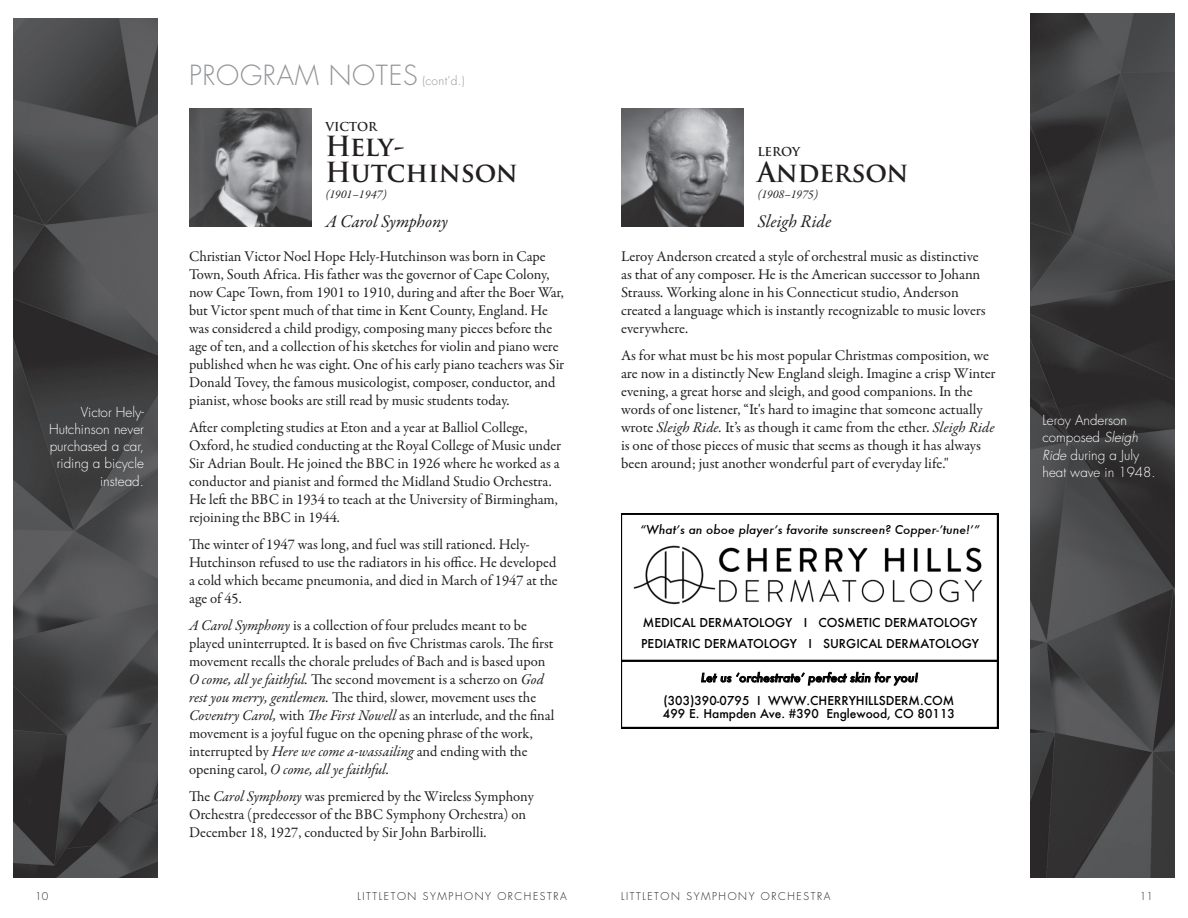
<style>
.page{position:relative;width:1188px;height:918px;background:#fff}
.page>*{position:absolute;margin:0;border:0;box-sizing:border-box;transform-origin:0 0}
.t1{font:700 27px/25.5px "Trajan Pro";color:#231f20}
.t2{font:300 27px "Futura Std";letter-spacing:.025em;color:#939598}
.t3{font:italic 18px "Garamond Premr Pro";color:#231f20}
.Body{font:15px/18px "Garamond Premr Pro";color:#231f20}
.Body_Copy{font:300 13.5px/17.2px "Futura Std";color:#fff}
.Body-2{font:300 13.5px/17.2px "Futura Std";color:#fff;text-align:right}
.Body_Copy-2{font:italic 300 13.5px "Futura Std";color:#fff}
.t4{font:500 12px/20.1px "Futura";color:#000}
.t5{font:italic 500 12px "Futura";color:#000}
.t6{font:italic 12px "Garamond Premr Pro";color:#231f20}
.t7{font:700 12px "Trajan Pro";letter-spacing:-.005em;color:#231f20}
.t8{font:300 12px "Futura Std";color:#939598}
.t9{font:italic 500 11.7px "Futura";letter-spacing:.005em;color:#000}
.t10{font:300 10.5px "Futura Std";letter-spacing:.15em;color:#231f20}
.s1{font-style:italic}
</style>
<div class="page">
<img style="left:14px;top:18px;width:144px;height:860px">
<img style="left:1030px;top:14px;width:144px;height:864px">
<img style="left:189px;top:108px;width:123px;height:119px">
<img style="left:621px;top:108px;width:123px;height:119px">
<svg style="left:621px;top:513px;width:378px;height:216px"></svg>
<p class="t2" style="left:189px;top:59px;width:230px">PROGRAM NOTES</p>
<p class="t8" style="left:422px;top:74px;width:44px">(cont’d.)</p>
<p class="t7" style="left:325px;top:119px;width:53px">VICTOR</p>
<p class="t1" style="left:325px;top:134px;width:194px">Hely-<br>Hutchinson</p>
<p class="t6" style="left:325px;top:187px;width:63px">(1901–1947)</p>
<p class="t3" style="left:325px;top:210px;width:124px">A Carol Symphony</p>
<p class="t7" style="left:757px;top:144px;width:45px">LEROY</p>
<p class="t1" style="left:757px;top:159px;width:153px">Anderson</p>
<p class="t6" style="left:757px;top:187px;width:62px">(1908–1975)</p>
<p class="t3" style="left:757px;top:210px;width:76px">Sleigh Ride</p>
<p class="Body" style="left:189px;top:248px;width:377px">Christian Victor Noel Hope Hely-Hutchinson was born in Cape Town, South Africa. His father was the governor of Cape Colony, now Cape Town, from 1901 to 1910, during and after the Boer War, but Victor spent much of that time in Kent County, England. He was considered a child prodigy, composing many pieces before the age of ten, and a collection of his sketches for violin and piano were published when he was eight. One of his early piano teachers was Sir Donald Tovey, the famous musicologist, composer, conductor, and pianist, whose books are still read by music students today.</p>
<p class="Body" style="left:189px;top:419px;width:374px">After completing studies at Eton and a year at Balliol College, Oxford, he studied conducting at the Royal College of Music under Sir Adrian Boult. He joined the BBC in 1926 where he worked as a conductor and pianist and formed the Midland Studio Orchestra.<br>He left the BBC in 1934 to teach at the University of Birmingham, rejoining the BBC in 1944.</p>
<p class="Body" style="left:189px;top:536px;width:370px">The winter of 1947 was long, and fuel was still rationed. Hely-Hutchinson refused to use the radiators in his office. He developed a cold which became pneumonia, and died in March of 1947 at the age of 45.</p>
<p class="Body" style="left:189px;top:617px;width:367px"><span class="s1">A Carol Symphony</span> is a collection of four preludes meant to be played uninterrupted. It is based on five Christmas carols. The first movement recalls the chorale preludes of Bach and is based upon <span class="s1">O come, all ye faithful.</span> The second movement is a scherzo on <span class="s1">God rest you merry, gentlemen.</span> The third, slower, movement uses the <span class="s1">Coventry Carol,</span> with <span class="s1">The First Nowell</span> as an interlude, and the final movement is a joyful fugue on the opening phrase of the work, interrupted by <span class="s1">Here we come a-wassailing</span> and ending with the opening carol, <span class="s1">O come, all ye faithful.</span></p>
<p class="Body" style="left:189px;top:788px;width:346px">The <span class="s1">Carol Symphony</span> was premiered by the Wireless Symphony<br>Orchestra (predecessor of the BBC Symphony Orchestra) on<br>December 18, 1927, conducted by Sir John Barbirolli.</p>
<p class="Body" style="left:621px;top:248px;width:366px">Leroy Anderson created a style of orchestral music as distinctive as that of any composer. He is the American successor to Johann Strauss. Working alone in his Connecticut studio, Anderson created a language which is instantly recognizable to music lovers everywhere.</p>
<p class="Body" style="left:621px;top:347px;width:376px">As for what must be his most popular Christmas composition, we are now in a distinctly New England sleigh. Imagine a crisp Winter evening, a great horse and sleigh, and good companions. In the words of one listener, “It's hard to imagine that someone actually wrote <span class="s1">Sleigh Ride.</span> It’s as though it came from the ether. <span class="s1">Sleigh Ride </span>is one of those pieces of music that seems as though it has always been around; just another wonderful part of everyday life."</p>
<p class="Body-2" style="left:49px;top:403px;width:96px">Victor Hely-<br>Hutchinson never purchased a car, riding a bicycle instead.</p>
<p class="Body_Copy" style="left:1042px;top:412px;width:115px">Leroy Anderson composed <span class="s1">Sleigh<br>Ride</span> during a July heat wave in 1948.</p>
<p class="Body_Copy" style="left:1042px;top:421px;width:103px">generally what the piece is about.”</p>
<p class="Body_Copy-2" style="left:1042px;top:466px;width:88px">Aaron Copland</p>
<p class="t5" style="left:640px;top:521px;width:341px">“What’s an oboe player’s favorite sunscreen? Copper-’tune!’”</p>
<p class="t4" style="left:641px;top:613px;width:340px">MEDICAL DERMATOLOGY I COSMETIC DERMATOLOGY<br>PEDIATRIC DERMATOLOGY I SURGICAL DERMATOLOGY</p>
<p class="t9" style="left:701px;top:670px;width:219px">Let us ‘orchestrate’ perfect skin for you!</p>
<p class="t4" style="left:663px;top:693px;width:294px;line-height:13.4px">(303)390-0795 I WWW.CHERRYHILLSDERM.COM<br>499 E. Hampden Ave. #390 Englewood, CO 80113</p>
<p class="t10" style="left:35px;top:889px;width:15px">10</p>
<p class="t10" style="left:357px;top:889px;width:211px">LITTLETON SYMPHONY ORCHESTRA</p>
<p class="t10" style="left:621px;top:889px;width:211px">LITTLETON SYMPHONY ORCHESTRA</p>
<p class="t10" style="left:1140px;top:889px;width:15px">11</p>
</div>
